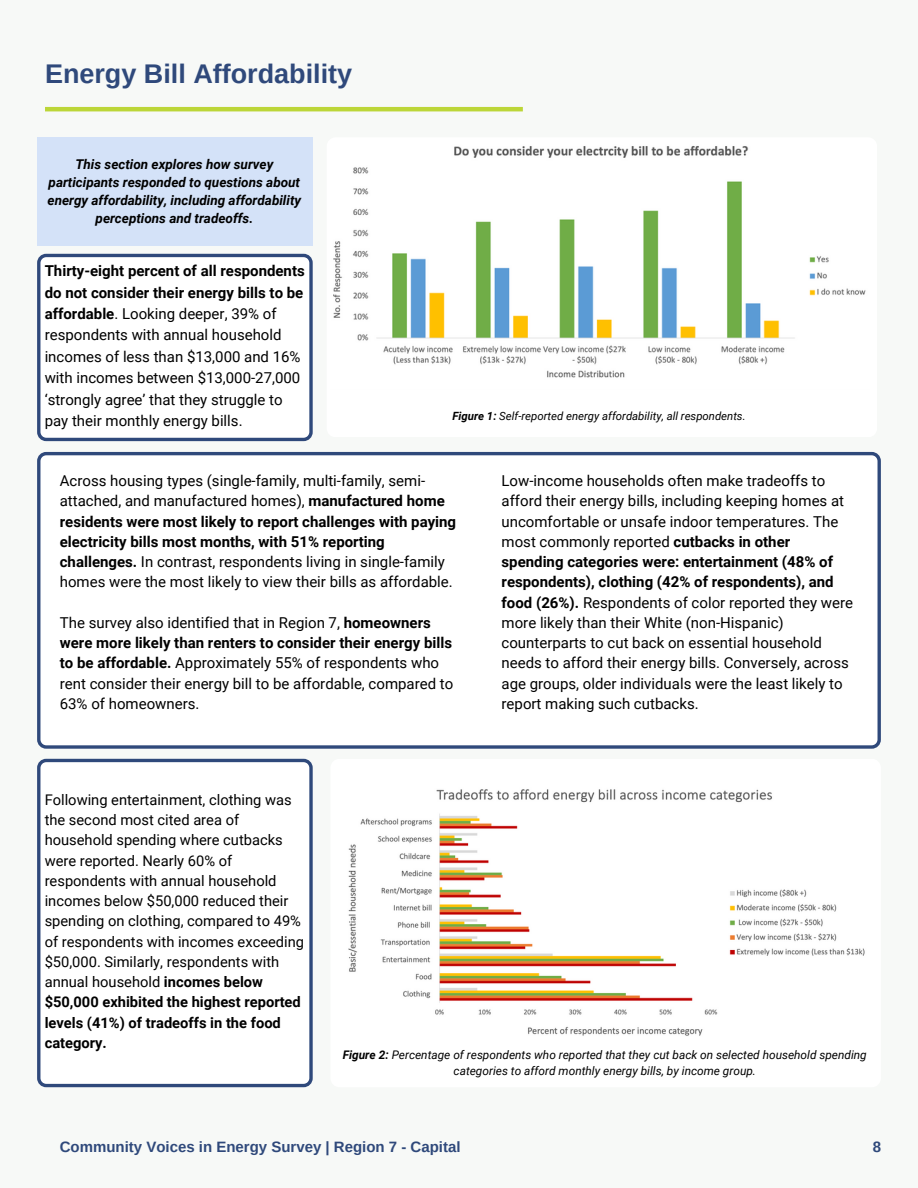
<style>
.page{position:relative;width:918px;height:1188px;background:#f7f9f7}
.page>*{position:absolute;margin:0;border:0;box-sizing:border-box;transform-origin:0 0}
.t1{font:700 27px "Arimo";color:#2f497b}
.t2{font:15px/20.2px "Roboto";color:#000}
.t3{font:700 15px "Arimo";color:#2f497b}
.t4{font:14.7px/20.2px "Roboto";color:#000}
.t5{font:italic 700 13.5px/18px "Roboto";color:#000;text-align:center}
.t6{font:italic 11.85px/15.8px "Roboto";color:#000;text-align:center}
.t7{font:italic 11.4px "Roboto";color:#000}
.s1{font-weight:700}
</style>
<div class="page">
<div style="left:327px;top:137px;width:550px;height:300px;background:#fff;border-radius:9px"></div>
<svg style="left:37px;top:254px;width:276px;height:187px"></svg>
<div style="left:330px;top:759px;width:551px;height:328px;background:#fff;border-radius:9px"></div>
<svg style="left:37px;top:759px;width:276px;height:328px"></svg>
<svg style="left:37px;top:452px;width:844px;height:297px"></svg>
<hr style="left:45px;top:107px;width:478px;height:4px;background:#bcd638">
<div style="left:37px;top:137px;width:275px;height:108px;background:#d4e2f8"></div>
<img style="left:333px;top:146px;width:533px;height:232px">
<img style="left:348px;top:789px;width:517px;height:247px">
<p class="t1" style="left:45px;top:59px;width:309px">Energy Bill Affordability</p>
<p class="t5" style="left:48px;top:155px;width:255px">This section explores how survey participants responded to questions about energy affordability, including affordability perceptions and tradeoffs.</p>
<p class="t2" style="left:45px;top:261px;width:262px;line-height:21.3px"><span class="s1">Thirty-eight percent of all respondents do not consider their energy bills to be affordable</span>. Looking deeper, 39% of respondents with annual household incomes of less than $13,000 and 16% with incomes between $13,000-27,000 ‘strongly agree’ that they struggle to pay their monthly energy bills.</p>
<p class="t7" style="left:452px;top:410px;width:295px"><span class="s1">Figure 1:</span> Self-reported energy affordability, all respondents.</p>
<p class="t2" style="left:60px;top:471px;width:398px">Across housing types (single-family, multi-family, semi&shy;attached, and manufactured homes), <span class="s1">manufactured home residents were most likely to report challenges with paying electricity bills most months, with 51% reporting challenges.</span> In contrast, respondents living in single-family homes were the most likely to view their bills as affordable.</p>
<p class="t2" style="left:60px;top:613px;width:395px">The survey also identified that in Region 7, <span class="s1">homeowners were more likely than renters to consider their energy bills to be affordable.</span> Approximately 55% of respondents who rent consider their energy bill to be affordable, compared to 63% of homeowners.</p>
<p class="t2" style="left:502px;top:471px;width:353px">Low-income households often make tradeoffs to afford their energy bills, including keeping homes at uncomfortable or unsafe indoor temperatures. The most commonly reported <span class="s1">cutbacks in other spending categories were: entertainment (48% of respondents), clothing (42% of respondents), and food (26%).</span> Respondents of color reported they were more likely than their White (non-Hispanic) counterparts to cut back on essential household needs to afford their energy bills. Conversely, across age groups, older individuals were the least likely to report making such cutbacks.</p>
<p class="t4" style="left:45px;top:790px;width:261px">Following entertainment, clothing was the second most cited area of household spending where cutbacks were reported. Nearly 60% of respondents with annual household incomes below $50,000 reduced their spending on clothing, compared to 49% of respondents with incomes exceeding $50,000. Similarly, respondents with annual household <span class="s1">incomes below $50,000 exhibited the highest reported levels (41%) of tradeoffs in the food category.</span></p>
<p class="t6" style="left:343px;top:1047px;width:526px"><span class="s1">Figure 2:</span> Percentage of respondents who reported that they cut back on selected household spending categories to afford monthly energy bills, by income group.</p>
<p class="t3" style="left:60px;top:1138px;width:402px">Community Voices in Energy Survey | Region 7 - Capital</p>
<p class="t3" style="left:873px;top:1138px;width:10px">8</p>
</div>
